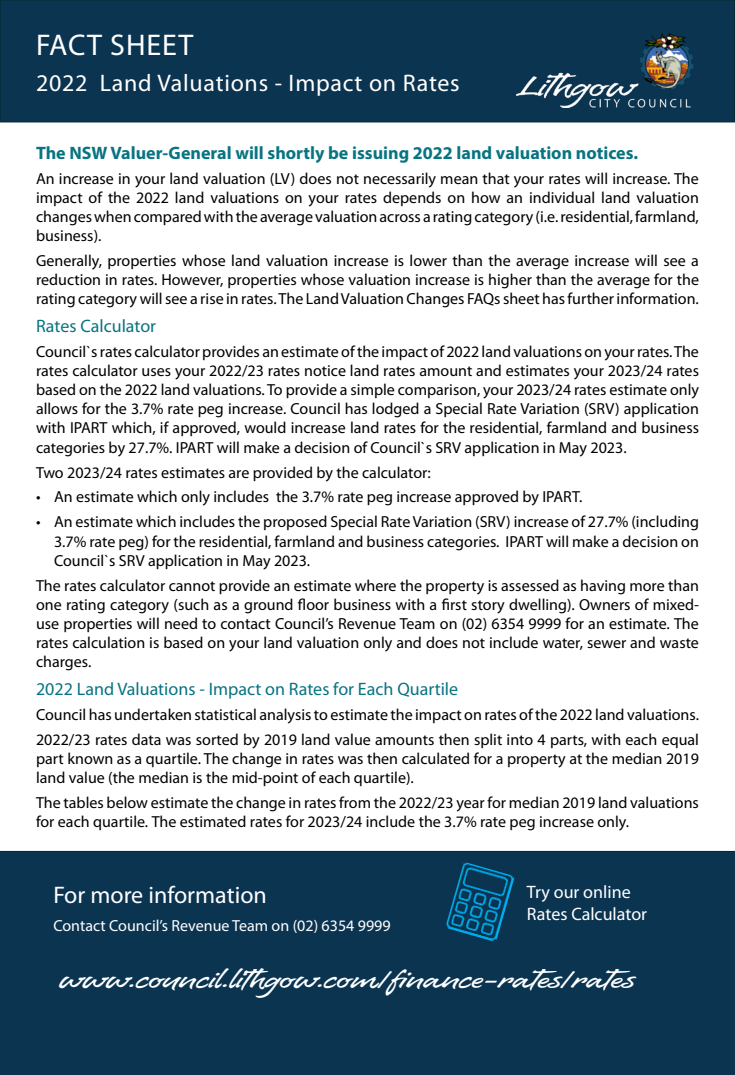
<style>
.page{position:relative;width:735px;height:1075px;background:#fff}
.page>*{position:absolute;margin:0;border:0;box-sizing:border-box;transform-origin:0 0}
.t1{font:30px "Myriad Pro";letter-spacing:.03em;color:#fff}
.t2{font:24px "Pronto";color:#fff}
.t3{font:24px "Myriad Pro";letter-spacing:.03em;color:#fff}
.t4{font:24px "Myriad Pro";color:#fff}
.t5{font:700 18px "Myriad Pro";color:#087482}
.t6{font:18px "Myriad Pro";color:#087482}
.t7{font:18px/21.6px "Myriad Pro";color:#fff}
.t8{font:16px/19.2px "Myriad Pro";color:#000;text-align:justify}
.t9{font:16px "Myriad Pro";color:#fff}
</style>
<div class="page">
<div style="left:0;top:0;width:734px;height:122px;background:#0b3451"></div>
<div style="left:0;top:0;width:734px;height:122px;border:1px solid #052a30"></div>
<img style="left:516px;top:33px;width:178px;height:74px">
<div style="left:0;top:850px;width:734px;height:224px;background:#0b3451"></div>
<img style="left:445px;top:861px;width:69px;height:81px">
<h1 class="t1" style="left:36px;top:27px;width:159px">FACT SHEET</h1>
<h2 class="t3" style="left:36px;top:68px;width:425px">2022 Land Valuations - Impact on Rates</h2>
<p class="t5" style="left:36px;top:141px;width:603px">The NSW Valuer-General will shortly be issuing 2022 land valuation notices.</p>
<p class="t8" style="left:36px;top:168px;width:664px">An increase in your land valuation (LV) does not necessarily mean that your rates will increase. The impact of the 2022 land valuations on your rates depends on how an individual land valuation changes when compared with the average valuation across a rating category (i.e. residential, farmland, business).</p>
<p class="t8" style="left:36px;top:251px;width:664px">Generally, properties whose land valuation increase is lower than the average increase will see a reduction in rates. However, properties whose valuation increase is higher than the average for the rating category will see a rise in rates. The Land Valuation Changes FAQs sheet has further information.</p>
<p class="t6" style="left:36px;top:314px;width:122px">Rates Calculator</p>
<p class="t8" style="left:36px;top:341px;width:664px">Council`s rates calculator provides an estimate of the impact of 2022 land valuations on your rates. The rates calculator uses your 2022/23 rates notice land rates amount and estimates your 2023/24 rates based on the 2022 land valuations. To provide a simple comparison, your 2023/24 rates estimate only allows for the 3.7% rate peg increase. Council has lodged a Special Rate Variation (SRV) application with IPART which, if approved, would increase land rates for the residential, farmland and business categories by 27.7%. IPART will make a decision of Council`s SRV application in May 2023.</p>
<p class="t8" style="left:36px;top:462px;width:396px">Two 2023/24 rates estimates are provided by the calculator:</p>
<p class="t8" style="left:36px;top:487px;width:547px">• An estimate which only includes the 3.7% rate peg increase approved by IPART.</p>
<p class="t8" style="left:54px;top:512px;width:646px;text-indent:-18px">• An estimate which includes the proposed Special Rate Variation (SRV) increase of 27.7% (including 3.7% rate peg) for the residential, farmland and business categories. IPART will make a decision on Council`s SRV application in May 2023.</p>
<p class="t8" style="left:36px;top:575px;width:664px">The rates calculator cannot provide an estimate where the property is assessed as having more than one rating category (such as a ground floor business with a first story dwelling). Owners of mixed&shy;use properties will need to contact Council’s Revenue Team on (02) 6354 9999 for an estimate. The rates calculation is based on your land valuation only and does not include water, sewer and waste charges.</p>
<p class="t6" style="left:36px;top:677px;width:423px">2022 Land Valuations - Impact on Rates for Each Quartile</p>
<p class="t8" style="left:36px;top:701px;width:664px;line-height:24.9px">Council has undertaken statistical analysis to estimate the impact on rates of the 2022 land valuations.<br>2022/23 rates data was sorted by 2019 land value amounts then split into 4 parts, with each equal</p>
<p class="t8" style="left:36px;top:748px;width:664px">part known as a quartile. The change in rates was then calculated for a property at the median 2019 land value (the median is the mid-point of each quartile).</p>
<p class="t8" style="left:36px;top:792px;width:664px">The tables below estimate the change in rates from the 2022/23 year for median 2019 land valuations for each quartile. The estimated rates for 2023/24 include the 3.7% rate peg increase only.</p>
<h2 class="t4" style="left:53px;top:880px;width:215px">For more information</h2>
<p class="t9" style="left:53px;top:915px;width:339px">Contact Council’s Revenue Team on (02) 6354 9999</p>
<p class="t7" style="left:526px;top:881px;width:122px">Try our online<br>Rates Calculator</p>
<h2 class="t2" style="left:59px;top:964px;width:576px">www.council.lithgow.com/finance-rates/rates</h2>
</div>
